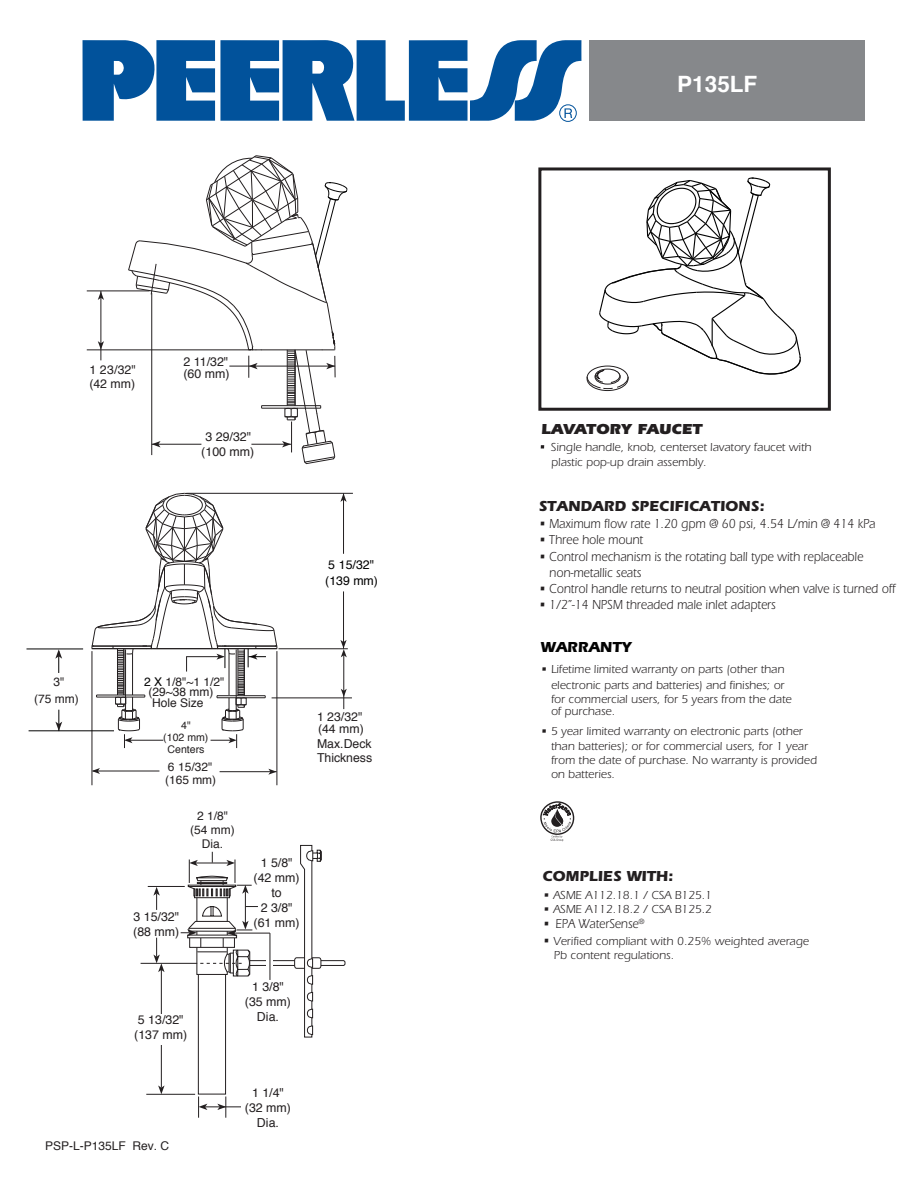
<style>
.page{position:relative;width:918px;height:1188px;background:#fff}
.page>*{position:absolute;margin:0;border:0;box-sizing:border-box;transform-origin:0 0}
.t1{font:700 22.5px "Helvetica";color:#fff}
.t2{font:700 15px "Itc Eras";color:#231f20}
.t3{font:900 15px "Itc Eras";color:#231f20}
.t4{font:700 15px "Itc Eras";color:#030303}
.t5{font:13.5px/16.2px "Itc Eras";color:#231f20;scale:.9 1}
.t6{font:13.35px "Itc Eras";color:#231f20;scale:.9 1}
.t7{font:12.45px/14.9px "Helvetica";color:#231f20;text-align:center}
.t8{font:12.3px/13.8px "Helvetica";color:#231f20}
.t9{font:12.3px/15.8px "Helvetica";color:#000}
.t10{font:12px/14.5px "Itc Eras";color:#231f20}
.t11{font:12px/14.4px "Helvetica";color:#231f20;text-align:center}
.t12{font:11.85px/13.4px "Helvetica";color:#231f20}
.t13{font:10.5px/11.9px "Helvetica";color:#231f20;text-align:center}
.s1{color:#030303}
.s2{font-size:13.35px}
</style>
<div class="page">
<div style="left:589px;top:40px;width:275px;height:81px;background:#86888b"></div>
<div style="left:538px;top:167px;width:293px;height:244px;border:3px solid #231f20"></div>
<div style="left:559px;top:104px;width:18px;height:18px;border:1px solid #01529b;border-radius:50%"></div>
<svg style="left:83px;top:40px;width:498px;height:81px"></svg>
<hr style="left:101px;top:291px;width:1px;height:69px;background:#231f20">
<hr style="left:87px;top:349px;width:164px;height:1px;background:#231f20">
<hr style="left:87px;top:291px;width:63px;height:1px;background:#231f20">
<hr style="left:278px;top:648px;width:70px;height:1px;background:#231f20">
<hr style="left:186px;top:493px;width:167px;height:1px;background:#231f20">
<hr style="left:343px;top:493px;width:1px;height:61px;background:#231f20">
<hr style="left:343px;top:591px;width:1px;height:58px;background:#231f20">
<svg style="left:340px;top:493px;width:7px;height:9px"></svg>
<svg style="left:98px;top:291px;width:6px;height:9px"></svg>
<svg style="left:98px;top:341px;width:6px;height:9px"></svg>
<div style="left:198px;top:972px;width:28px;height:122px;background:#fff;border:1px solid #231f20"></div>
<hr style="left:148px;top:886px;width:37px;height:1px;background:#231f20">
<hr style="left:146px;top:1094px;width:49px;height:1px;background:#231f20">
<hr style="left:161px;top:970px;width:1px;height:118px;background:#231f20">
<svg style="left:158px;top:1085px;width:7px;height:9px"></svg>
<hr style="left:141px;top:963px;width:56px;height:1px;background:#231f20">
<svg style="left:153px;top:887px;width:7px;height:23px"></svg>
<svg style="left:153px;top:938px;width:12px;height:34px"></svg>
<svg style="left:198px;top:1097px;width:43px;height:21px"></svg>
<div style="left:134px;top:1014px;width:53px;height:30px;background:#fff"></div>
<svg style="left:586px;top:177px;width:215px;height:214px"></svg>
<svg style="left:128px;top:155px;width:220px;height:310px"></svg>
<svg style="left:93px;top:768px;width:7px;height:6px"></svg>
<hr style="left:220px;top:771px;width:57px;height:1px;background:#231f20">
<hr style="left:93px;top:771px;width:66px;height:1px;background:#231f20">
<hr style="left:272px;top:698px;width:80px;height:1px;background:#231f20">
<hr style="left:343px;top:654px;width:1px;height:55px;background:#231f20">
<svg style="left:268px;top:769px;width:9px;height:6px"></svg>
<svg style="left:340px;top:640px;width:7px;height:17px"></svg>
<svg style="left:341px;top:689px;width:6px;height:8px"></svg>
<svg style="left:91px;top:492px;width:187px;height:256px"></svg>
<hr style="left:92px;top:651px;width:1px;height:134px;background:#231f20">
<hr style="left:277px;top:651px;width:1px;height:134px;background:#231f20">
<hr style="left:27px;top:649px;width:56px;height:1px;background:#030303">
<hr style="left:29px;top:730px;width:85px;height:1px;background:#030303">
<svg style="left:55px;top:649px;width:7px;height:24px"></svg>
<svg style="left:55px;top:710px;width:7px;height:21px"></svg>
<svg style="left:541px;top:802px;width:33px;height:32px"></svg>
<div style="left:540px;top:801px;width:34px;height:34px;border:1px solid #231f20;border-radius:50%"></div>
<svg style="left:543px;top:801px;width:28px;height:40px"></svg>
<svg style="left:181px;top:845px;width:165px;height:193px"></svg>
<hr style="left:195px;top:863px;width:35px;height:1px;background:#231f20">
<p class="t8" style="left:89px;top:363px;width:48px">1 23/32" (42 mm)</p>
<p class="t7" style="left:183px;top:357px;width:48px;line-height:11.4px;text-align:left">2 11/32" (60 mm)</p>
<p class="t7" style="left:201px;top:429px;width:55px;line-height:15.3px">3 29/32" (100 mm)</p>
<p class="t11" style="left:34px;top:674px;width:46px;line-height:16.8px">3"<br>(75 mm)</p>
<p class="t9" style="left:325px;top:557px;width:54px">5 15/32" (139 mm)</p>
<p class="t11" style="left:144px;top:677px;width:82px;line-height:10.6px"><span class="s1">2 X</span> 1/8"~1 1/2" (29~38 mm)</p>
<p class="t13" style="left:163px;top:720px;width:47px">4"<br>(102 mm)<br>Centers</p>
<p class="t8" style="left:317px;top:711px;width:48px;line-height:12.5px">1 23/32" (44 mm)</p>
<p class="t11" style="left:152px;top:696px;width:53px">Hole Size</p>
<p class="t8" style="left:317px;top:736px;width:57px;line-height:14.5px">Max.Deck<br>Thickness</p>
<p class="t12" style="left:165px;top:760px;width:53px">6 15/32" (165 mm)</p>
<p class="t11" style="left:190px;top:809px;width:46px">2 1/8" (54 mm)<br>Dia.</p>
<p class="t7" style="left:133px;top:909px;width:48px;text-align:left">3 15/32" (88 mm)</p>
<p class="t7" style="left:254px;top:856px;width:48px">1 5/8" (42 mm) to<br>2 3/8" (61 mm)</p>
<p class="t7" style="left:134px;top:1012px;width:55px;text-align:left">5 13/32" (137 mm)</p>
<p class="t7" style="left:245px;top:980px;width:48px">1 3/8" (35 mm)<br>Dia.</p>
<p class="t7" style="left:245px;top:1085px;width:48px">1 1/4" (32 mm)<br>Dia.</p>
<p class="t11" style="left:45px;top:1139px;width:126px">PSP-L-P135LF Rev. C</p>
<h1 class="t1" style="left:677px;top:66px;width:82px">P135LF</h1>
<p class="t3" style="left:541px;top:420px;width:163px">LAVATORY FAUCET</p>
<p class="t10" style="left:551px;top:440px;width:262px">Single handle, knob, centerset lavatory faucet with</p>
<p class="t10" style="left:551px;top:455px;width:157px">plastic pop-up drain assembly.</p>
<p class="t2" style="left:539px;top:498px;width:227px">STANDARD SPECIFICATIONS:</p>
<p class="t5" style="left:539px;top:516px;width:375px">• Maximum flow rate 1.20 gpm @ 60 psi, 4.54 L/min @ 414 kPa</p>
<p class="t5" style="left:539px;top:532px;width:117px">• Three hole mount</p>
<p class="t5" style="left:549px;top:548px;width:350px;text-indent:-10px">• Control mechanism is the rotating ball type with replaceable non-metallic seats</p>
<p class="t5" style="left:539px;top:581px;width:397px">• Control handle returns to neutral position when valve is turned off</p>
<p class="t5" style="left:539px;top:597px;width:265px">• 1/2”-14 NPSM threaded male inlet adapters</p>
<p class="t4" style="left:541px;top:639px;width:92px">WARRANTY</p>
<p class="t10" style="left:541px;top:661px;width:245px;line-height:15.9px;text-align:right">• Lifetime limited warranty on parts (other than electronic parts and batteries) and finishes; or</p>
<p class="t10" style="left:551px;top:693px;width:242px;line-height:12.3px">for commercial users, for 5 years from the date of purchase.</p>
<p class="t10" style="left:551px;top:723px;width:267px;text-indent:-10px">• 5 year limited warranty on electronic parts (other than batteries); or for commercial users, for 1 year from the date of purchase. No warranty is provided on batteries.</p>
<p class="t2" style="left:542px;top:867px;width:132px">COMPLIES WITH:</p>
<p class="t10" style="left:543px;top:888px;width:170px">• ASME A112.18.1 / CSA B125.1</p>
<p class="t10" style="left:543px;top:902px;width:170px">• ASME A112.18.2 / CSA B125.2</p>
<p class="t6" style="left:543px;top:916px;width:114px">• EPA WaterSense<sup>®</sup></p>
<p class="t10" style="left:554px;top:935px;width:257px;line-height:13.5px;text-indent:-11px"><span class="s2">•</span> Verified compliant with 0.25% weighted average<br>Pb content regulations.</p>
</div>
